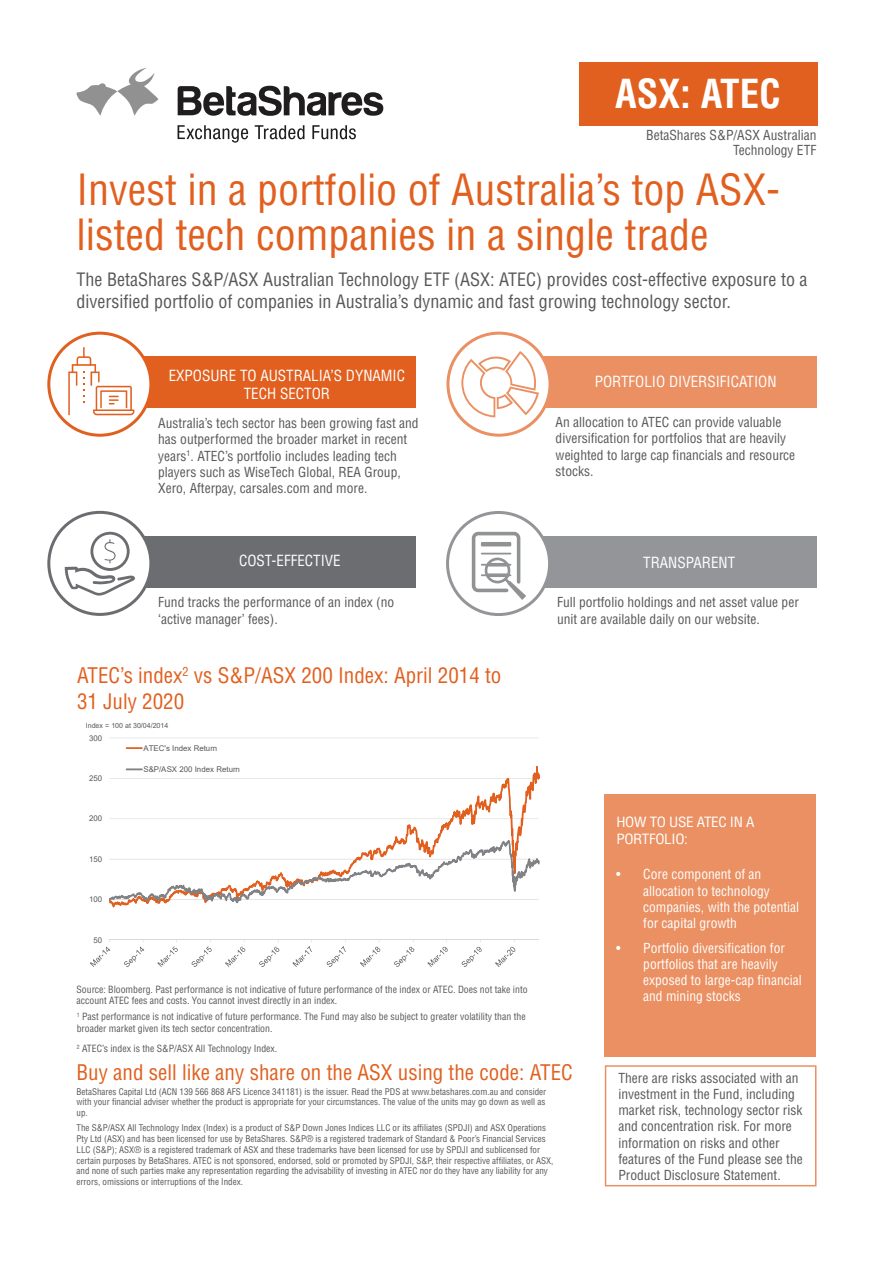
<style>
.page{position:relative;width:893px;height:1263px;background:#fff}
.page>*{position:absolute;margin:0;border:0;box-sizing:border-box;transform-origin:0 0}
.t1{font:condensed 42px/45px "Helvetica LT Std";color:#e1601f}
.t2{font:700 condensed 39px "Helvetica LT Std";color:#fff}
.t3{font:condensed 21px "Helvetica LT Std";color:#e1601f}
.t4{font:condensed 18px/21.6px "Helvetica LT Std";color:#57585a}
.t5{font:condensed 15px/18px "Helvetica LT Std";color:#fff;text-align:center}
.t6{font:condensed 13.8px/16.5px "Helvetica LT Std";letter-spacing:-.02em;color:#fff;scale:1.09 1}
.t7{font:condensed 13.5px/16.2px "Helvetica LT Std";color:#57585a}
.t8{font:condensed 13.5px/16.2px "Helvetica LT Std";color:#fff}
.t9{font:condensed 9.75px/11.7px "Helvetica LT Std";color:#57585a}
.t10{font:condensed 9px/10.8px "Helvetica LT Std";color:#57585a;text-align:justify}
.t11{font:7.95px "Arial";letter-spacing:.005em;color:#595959}
.t12{font:7.05px "Arial";letter-spacing:-.005em;color:#595959}
</style>
<div class="page">
<svg style="left:178px;top:125px;width:178px;height:18px"></svg>
<svg style="left:76px;top:68px;width:83px;height:48px"></svg>
<svg style="left:178px;top:86px;width:205px;height:30px"></svg>
<div style="left:579px;top:62px;width:239px;height:63px;background:#e1601f"></div>
<div style="left:119px;top:357px;width:297px;height:51px;background:#e1601f"></div>
<div style="left:49px;top:333px;width:102px;height:102px;background:#fff;border-radius:50%"></div>
<div style="left:47px;top:332px;width:105px;height:105px;border:3px solid #e1601f;border-radius:50%"></div>
<div style="left:518px;top:357px;width:298px;height:51px;background:#ea9062"></div>
<div style="left:448px;top:333px;width:102px;height:102px;background:#fff;border-radius:50%"></div>
<div style="left:446px;top:332px;width:105px;height:105px;border:3px solid #ea9062;border-radius:50%"></div>
<div style="left:605px;top:1065px;width:211px;height:121px;border:2px solid #ea9062"></div>
<div style="left:119px;top:536px;width:297px;height:51px;background:#6c6d70"></div>
<div style="left:49px;top:512px;width:102px;height:102px;background:#fff;border-radius:50%"></div>
<div style="left:47px;top:511px;width:105px;height:105px;border:3px solid #6c6d70;border-radius:50%"></div>
<div style="left:519px;top:536px;width:297px;height:51px;background:#939598"></div>
<div style="left:447px;top:512px;width:103px;height:102px;background:#fff;border-radius:50%"></div>
<div style="left:446px;top:511px;width:105px;height:105px;border:3px solid #939598;border-radius:50%"></div>
<div style="left:605px;top:794px;width:211px;height:262px;background:#ea9062"></div>
<hr style="left:109px;top:738px;width:430px;height:1px;background:#d9d9d9">
<hr style="left:109px;top:940px;width:430px;height:1px;background:#d9d9d9">
<svg style="left:109px;top:766px;width:430px;height:141px"></svg>
<svg style="left:109px;top:840px;width:430px;height:63px"></svg>
<svg style="left:90px;top:940px;width:20px;height:27px"></svg>
<svg style="left:124px;top:940px;width:20px;height:27px"></svg>
<svg style="left:157px;top:940px;width:21px;height:27px"></svg>
<svg style="left:191px;top:940px;width:21px;height:27px"></svg>
<svg style="left:225px;top:940px;width:20px;height:27px"></svg>
<svg style="left:259px;top:940px;width:20px;height:27px"></svg>
<svg style="left:292px;top:940px;width:20px;height:27px"></svg>
<svg style="left:327px;top:940px;width:19px;height:27px"></svg>
<svg style="left:360px;top:940px;width:20px;height:27px"></svg>
<svg style="left:394px;top:940px;width:20px;height:27px"></svg>
<svg style="left:427px;top:940px;width:21px;height:27px"></svg>
<svg style="left:462px;top:940px;width:20px;height:27px"></svg>
<svg style="left:495px;top:940px;width:20px;height:27px"></svg>
<svg style="left:126px;top:747px;width:17px;height:2px"></svg>
<svg style="left:126px;top:768px;width:17px;height:2px"></svg>
<svg style="left:461px;top:351px;width:78px;height:66px"></svg>
<svg style="left:65px;top:532px;width:70px;height:64px"></svg>
<svg style="left:472px;top:532px;width:54px;height:68px"></svg>
<svg style="left:68px;top:347px;width:66px;height:68px"></svg>
<p class="t2" style="left:615px;top:69px;width:167px">ASX: ATEC</p>
<p class="t7" style="left:646px;top:127px;width:172px">BetaShares S&amp;P/ASX Australian</p>
<p class="t7" style="left:733px;top:142px;width:85px">Technology ETF</p>
<p class="t1" style="left:77px;top:167px;width:705px">Invest in a portfolio of Australia’s top ASX&shy;listed tech companies in a single trade</p>
<p class="t4" style="left:77px;top:269px;width:733px">The BetaShares S&amp;P/ASX Australian Technology ETF (ASX: ATEC) provides cost-effective exposure to a diversified portfolio of companies in Australia’s dynamic and fast growing technology sector.</p>
<p class="t5" style="left:169px;top:366px;width:238px">EXPOSURE TO AUSTRALIA’S DYNAMIC<br>TECH SECTOR</p>
<p class="t7" style="left:158px;top:415px;width:262px">Australia’s tech sector has been growing fast and has outperformed the broader market in recent years<sup>1</sup>. ATEC’s portfolio includes leading tech players such as WiseTech Global, REA Group, Xero, Afterpay, carsales.com and more.</p>
<p class="t5" style="left:239px;top:552px;width:103px">COST-EFFECTIVE</p>
<p class="t7" style="left:158px;top:594px;width:238px">Fund tracks the performance of an index (no ‘active manager’ fees).</p>
<p class="t3" style="left:77px;top:662px;width:426px">ATEC’s index<sup>2</sup> vs S&amp;P/ASX 200 Index: April 2014 to</p>
<p class="t3" style="left:77px;top:688px;width:109px">31 July 2020</p>
<p class="t12" style="left:86px;top:721px;width:84px">Index = 100 at 30/04/2014</p>
<p class="t11" style="left:89px;top:732px;width:15px">300</p>
<p class="t11" style="left:89px;top:773px;width:15px">250</p>
<p class="t11" style="left:89px;top:813px;width:15px">200</p>
<p class="t11" style="left:89px;top:853px;width:15px">150</p>
<p class="t11" style="left:89px;top:894px;width:15px">100</p>
<p class="t11" style="left:93px;top:934px;width:10px">50</p>
<p class="t11" style="left:143px;top:742px;width:75px">ATEC's Index Return</p>
<p class="t11" style="left:143px;top:764px;width:98px">S&amp;P/ASX 200 Index Return</p>
<p class="t9" style="left:77px;top:983px;width:453px">Source: Bloomberg. Past performance is not indicative of future performance of the index or ATEC. Does not take into account ATEC fees and costs. You cannot invest directly in an index.</p>
<p class="t5" style="left:595px;top:373px;width:183px">PORTFOLIO DIVERSIFICATION</p>
<p class="t7" style="left:556px;top:414px;width:241px">An allocation to ATEC can provide valuable diversification for portfolios that are heavily weighted to large cap financials and resource stocks.</p>
<p class="t5" style="left:643px;top:553px;width:93px">TRANSPARENT</p>
<p class="t7" style="left:557px;top:594px;width:243px">Full portfolio holdings and net asset value per unit are available daily on our website.</p>
<p class="t6" style="left:616px;top:814px;width:128px">HOW TO USE ATEC IN A<br>PORTFOLIO:</p>
<p class="t8" style="left:643px;top:866px;width:157px;text-indent:-27px">• Core component of an allocation to technology companies, with the potential for capital growth</p>
<p class="t8" style="left:643px;top:939px;width:160px;text-indent:-27px">• Portfolio diversification for portfolios that are heavily exposed to large-cap financial and mining stocks</p>
<p class="t9" style="left:77px;top:1010px;width:450px"><sup>1</sup> Past performance is not indicative of future performance. The Fund may also be subject to greater volatility than the broader market given its tech sector concentration.</p>
<p class="t9" style="left:77px;top:1042px;width:202px"><sup>2</sup> ATEC’s index is the S&amp;P/ASX All Technology Index.</p>
<p class="t10" style="left:77px;top:1086px;width:471px">BetaShares Capital Ltd (ACN 139 566 868 AFS Licence 341181) is the issuer. Read the PDS at www.betashares.com.au and consider with your financial adviser whether the product is appropriate for your circumstances. The value of the units may go down as well as up.</p>
<p class="t10" style="left:77px;top:1122px;width:478px;text-align:left">The S&amp;P/ASX All Technology Index (Index) is a product of S&amp;P Down Jones Indices LLC or its affiliates (SPDJI) and ASX Operations Pty Ltd (ASX) and has been licensed for use by BetaShares. S&amp;P® is a registered trademark of Standard &amp; Poor’s Financial Services LLC (S&amp;P); ASX® is a registered trademark of ASX and these trademarks have been licensed for use by SPDJI and sublicensed for certain purposes by BetaShares. ATEC is not sponsored, endorsed, sold or promoted by SPDJI, S&amp;P, their respective affiliates, or ASX, and none of such parties make any representation regarding the advisability of investing in ATEC nor do they have any liability for any errors, omissions or interruptions of the Index.</p>
<p class="t3" style="left:77px;top:1059px;width:498px">Buy and sell like any share on the ASX using the code: ATEC</p>
<p class="t7" style="left:618px;top:1070px;width:186px">There are risks associated with an investment in the Fund, including market risk, technology sector risk and concentration risk. For more information on risks and other features of the Fund please see the Product Disclosure Statement.</p>
</div>
